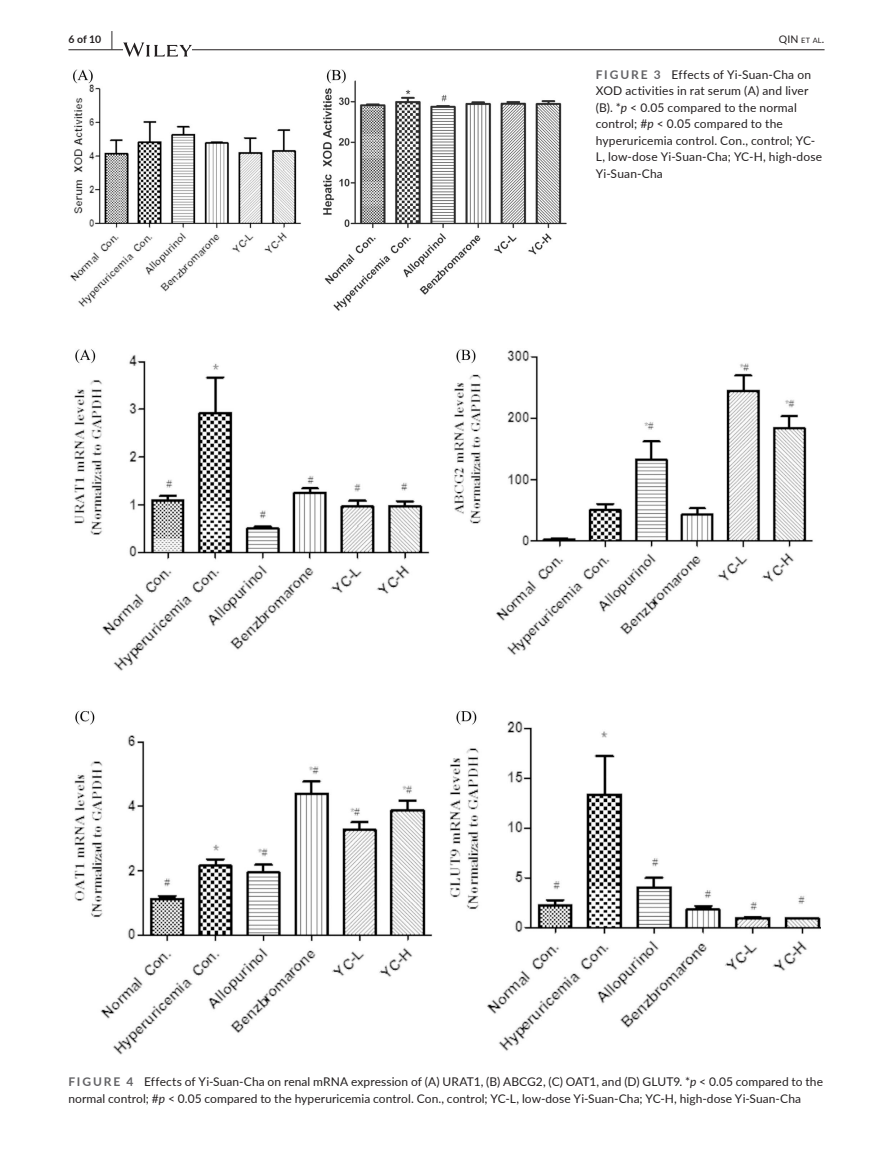
<style>
.page{position:relative;width:893px;height:1174px;background:#fff}
.page>*{position:absolute;margin:0;border:0;box-sizing:border-box;transform-origin:0 0}
.t1{font:12px/16.5px "Lato";letter-spacing:.01em;color:#231f20}
.t2{font:10.5px "Lato";color:#231f20}
.t3{font:700 10.5px "Lato";color:#231f20}
.s1{font-size:19.5px}
.s2{font-size:7.35px}
.s3{font-weight:700;color:#636366}
.s4{font-style:italic}
</style>
<div class="page">
<hr style="left:68px;top:49px;width:756px;height:1px;background:#231f20">
<svg style="left:123px;top:42px;width:69px;height:15px"></svg>
<img style="left:74px;top:349px;width:747px;height:705px">
<img style="left:70px;top:69px;width:497px;height:242px">
<p class="t3" style="left:68px;top:31px;width:46px">6 of 10 <span class="s1">|</span></p>
<p class="t2" style="left:779px;top:31px;width:47px">QIN <span class="s2">et al</span>.</p>
<p class="t1" style="left:596px;top:66px;width:228px"><span class="s3">FIGURE 3</span> Effects of Yi-Suan-Cha on XOD activities in rat serum (A) and liver (B). *<span class="s4">p</span> &lt; 0.05 compared to the normal control; #<span class="s4">p</span> &lt; 0.05 compared to the hyperuricemia control. Con., control; YC-L, low-dose Yi-Suan-Cha; YC-H, high-dose Yi-Suan-Cha</p>
<p class="t1" style="left:68px;top:1073px;width:756px"><span class="s3">FIGURE 4</span> Effects of Yi-Suan-Cha on renal mRNA expression of (A) URAT1, (B) ABCG2, (C) OAT1, and (D) GLUT9. *<span class="s4">p</span> &lt; 0.05 compared to the normal control; #<span class="s4">p</span> &lt; 0.05 compared to the hyperuricemia control. Con., control; YC-L, low-dose Yi-Suan-Cha; YC-H, high-dose Yi-Suan-Cha</p>
</div>
